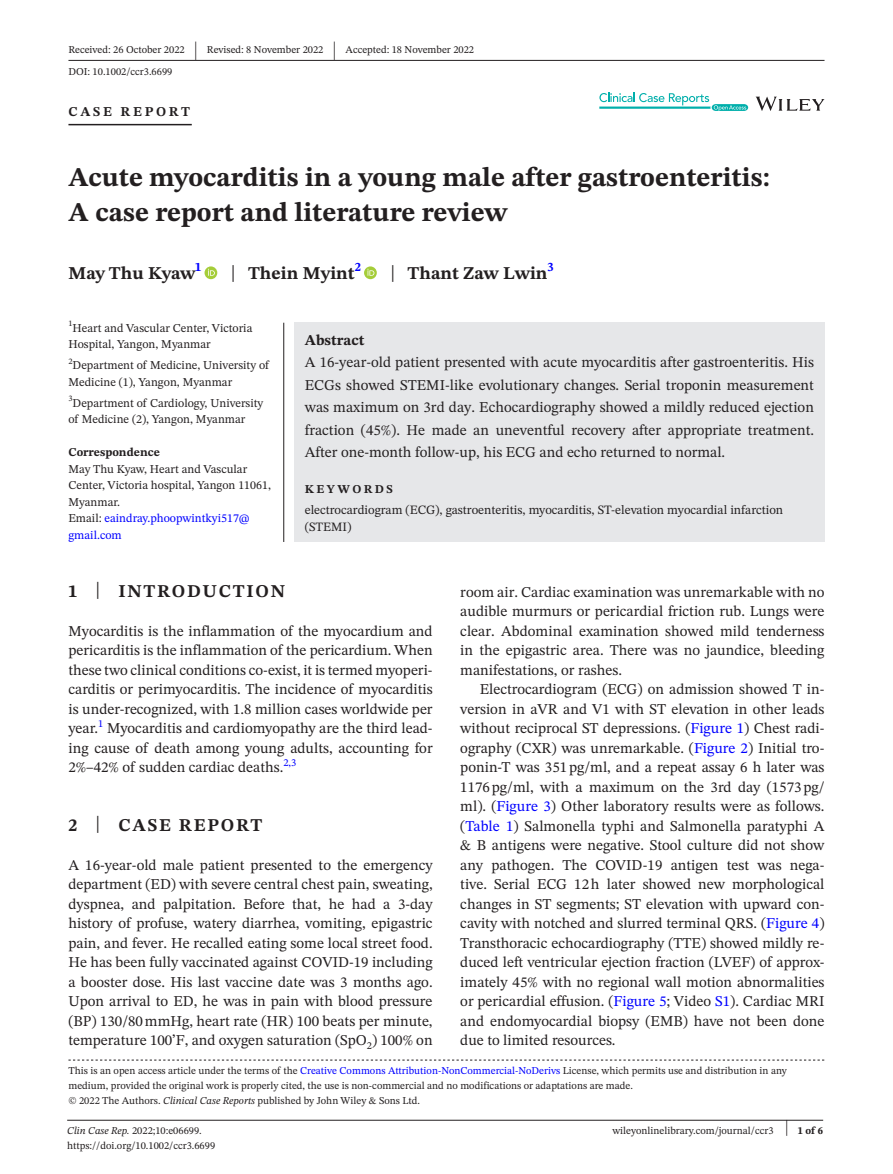
<style>
.page{position:relative;width:893px;height:1174px;background:#fff}
.page>*{position:absolute;margin:0;border:0;box-sizing:border-box;transform-origin:0 0}
.t1{font:700 27px/34.5px "STIX Two Text";color:#231f20}
.t2{font:25.65px "STIX Two Text";color:#231f20;scale:.49 1}
.t3{font:700 18px "STIX Two Text";color:#231f20}
.t4{font:700 18px "STIX Two Text";letter-spacing:.1em;color:#231f20}
.t5{font:15px/19.5px "STIX Two Text";color:#231f20;text-align:justify}
.t6{font:700 15px "STIX Two Text";color:#231f20}
.t7{font:700 13.5px "STIX Two Text";letter-spacing:.2em;color:#231f20}
.t8{font:12.75px/17.2px "STIX Two Text";color:#231f20}
.t9{font:12px/16.5px "STIX Two Text";color:#231f20}
.t10{font:700 12px "STIX Two Text";color:#231f20}
.t11{font:700 12px "STIX Two Text";letter-spacing:.2em;color:#231f20}
.t12{font:10.5px/15px "STIX Two Text";color:#231f20}
.t13{font:700 10.5px "STIX Two Text";color:#231f20}
.t14{font:10.5px "STIX Two Text";color:#00f}
.s1{font-weight:400;font-size:23.4px}
.s2{color:#00f}
.s3{font-weight:400;font-size:23.7px}
.s4{font-style:italic}
.s5{font-weight:400;font-size:22.2px}
</style>
<div class="page">
<hr style="left:67px;top:1119px;width:756px;height:1px;background:#231f20">
<svg style="left:756px;top:97px;width:68px;height:14px"></svg>
<svg style="left:599px;top:93px;width:149px;height:18px"></svg>
<hr style="left:68px;top:60px;width:756px;height:1px;background:#231f20">
<hr style="left:68px;top:124px;width:124px;height:1px;background:#231f20">
<div style="left:205px;top:266px;width:12px;height:13px;background:#a5cd39;border-radius:50%"></div>
<svg style="left:208px;top:269px;width:7px;height:7px"></svg>
<svg style="left:364px;top:266px;width:13px;height:13px"></svg>
<svg style="left:367px;top:269px;width:7px;height:7px"></svg>
<svg style="left:68px;top:1059px;width:756px;height:1px"></svg>
<div style="left:294px;top:323px;width:530px;height:219px;background:#e6e7e9"></div>
<hr style="left:283px;top:323px;width:1px;height:219px;background:#231f20">
<p class="t12" style="left:68px;top:42px;width:118px">Received: 26 October 2022</p>
<h2 class="t2" style="left:194px;top:32px;width:8px">|</h2>
<p class="t12" style="left:207px;top:42px;width:118px">Revised: 8 November 2022</p>
<h2 class="t2" style="left:333px;top:32px;width:8px">|</h2>
<p class="t12" style="left:346px;top:42px;width:130px">Accepted: 18 November 2022</p>
<p class="t12" style="left:68px;top:64px;width:105px">DOI: 10.1002/ccr3.6699</p>
<p class="t7" style="left:68px;top:101px;width:123px">CASE REPORT</p>
<h1 class="t1" style="left:68px;top:161px;width:703px">Acute myocarditis in a young male after gastroenteritis:<br>A case report and literature review</h1>
<p class="t3" style="left:68px;top:260px;width:135px">May Thu Kyaw<sup>1</sup></p>
<p class="t3" style="left:231px;top:260px;width:132px"><span class="s1">|</span> Thein Myint<sup>2</sup></p>
<p class="t3" style="left:390px;top:260px;width:165px"><span class="s1">|</span> Thant Zaw Lwin<sup>3</sup></p>
<p class="t9" style="left:68px;top:319px;width:186px"><sup>1</sup>Heart and Vascular Center, Victoria<br>Hospital, Yangon, Myanmar</p>
<p class="t9" style="left:68px;top:357px;width:202px"><sup>2</sup>Department of Medicine, University of<br>Medicine (1), Yangon, Myanmar</p>
<p class="t9" style="left:68px;top:394px;width:196px"><sup>3</sup>Department of Cardiology, University of Medicine (2), Yangon, Myanmar</p>
<p class="t10" style="left:68px;top:444px;width:93px">Correspondence</p>
<p class="t9" style="left:68px;top:460px;width:204px">May Thu Kyaw, Heart and Vascular<br>Center, Victoria hospital, Yangon 11061,<br>Myanmar.<br>Email: <span class="s2">eaindray.phoopwintkyi517@ gmail.com</span></p>
<p class="t6" style="left:305px;top:329px;width:61px">Abstract</p>
<p class="t5" style="left:305px;top:351px;width:511px;line-height:22.5px">A 16-year-old patient presented with acute myocarditis after gastroenteritis. His ECGs showed STEMI-like evolutionary changes. Serial troponin measurement was maximum on 3rd day. Echocardiography showed a mildly reduced ejection fraction (45%). He made an uneventful recovery after appropriate treatment.<br>After one-month follow-up, his ECG and echo returned to normal.</p>
<p class="t11" style="left:305px;top:480px;width:90px">KEYWORDS</p>
<p class="t8" style="left:305px;top:501px;width:480px">electrocardiogram (ECG), gastroenteritis, myocarditis, ST-elevation myocardial infarction (STEMI)</p>
<p class="t4" style="left:68px;top:578px;width:218px">1 <span class="s3">|</span> INTRODUCTION</p>
<p class="t5" style="left:68px;top:621px;width:366px">Myocarditis is the inflammation of the myocardium and pericarditis is the inflammation of the pericardium. When these two clinical conditions co-exist, it is termed myoperi&shy;carditis or perimyocarditis. The incidence of myocarditis is under-recognized, with 1.8 million cases worldwide per year.</p>
<p class="t14" style="left:98px;top:715px;width:7px">1</p>
<p class="t5" style="left:68px;top:718px;width:366px;text-indent:39px">Myocarditis and cardiomyopathy are the third lead&shy;ing cause of death among young adults, accounting for 2%–42% of sudden cardiac deaths.</p>
<p class="t14" style="left:283px;top:754px;width:14px">2,3</p>
<p class="t4" style="left:68px;top:812px;width:195px">2 <span class="s3">|</span> CASE REPORT</p>
<p class="t5" style="left:68px;top:855px;width:366px">A 16-year-old male patient presented to the emergency department (ED) with severe central chest pain, sweating, dyspnea, and palpitation. Before that, he had a 3-day history of profuse, watery diarrhea, vomiting, epigastric pain, and fever. He recalled eating some local street food.<br>He has been fully vaccinated against COVID-19 including a booster dose. His last vaccine date was 3 months ago.<br>Upon arrival to ED, he was in pain with blood pressure (BP) 130/80mmHg, heart rate (HR) 100 beats per minute, temperature 100’F, and oxygen saturation (SpO<sub>2</sub>) 100% on</p>
<p class="t5" style="left:460px;top:582px;width:366px">room air. Cardiac examination was unremarkable with no audible murmurs or pericardial friction rub. Lungs were clear. Abdominal examination showed mild tenderness in the epigastric area. There was no jaundice, bleeding manifestations, or rashes.</p>
<p class="t5" style="left:460px;top:679px;width:366px;text-indent:20px">Electrocardiogram (ECG) on admission showed T in&shy;version in aVR and V1 with ST elevation in other leads without reciprocal ST depressions. (<span class="s2">Figure 1</span>) Chest radi&shy;ography (CXR) was unremarkable. (<span class="s2">Figure 2</span>) Initial tro&shy;ponin-T was 351pg/ml, and a repeat assay 6 h later was 1176pg/ml, with a maximum on the 3rd day (1573pg/ ml). (<span class="s2">Figure 3</span>) Other laboratory results were as follows. (<span class="s2">Table 1</span>) Salmonella typhi and Salmonella paratyphi A &amp; B antigens were negative. Stool culture did not show any pathogen. The COVID-19 antigen test was nega&shy;tive. Serial ECG 12h later showed new morphological changes in ST segments; ST elevation with upward con&shy;cavity with notched and slurred terminal QRS. (<span class="s2">Figure 4</span>)<br>Transthoracic echocardiography (TTE) showed mildly re&shy;duced left ventricular ejection fraction (LVEF) of approx&shy;imately 45% with no regional wall motion abnormalities or pericardial effusion. (<span class="s2">Figure 5</span>; Video <span class="s2">S1</span>). Cardiac MRI and endomyocardial biopsy (EMB) have not been done due to limited resources.</p>
<p class="t12" style="left:68px;top:1063px;width:720px">This is an open access article under the terms of the <span class="s2">Creative Commons Attribution-NonCommercial-NoDerivs</span> License, which permits use and distribution in any medium, provided the original work is properly cited, the use is non-commercial and no modifications or adaptations are made.<br>© 2022 The Authors. <span class="s4">Clinical Case Reports</span> published by John Wiley &amp; Sons Ltd.</p>
<p class="t12" style="left:67px;top:1123px;width:136px"><span class="s4">Clin Case Rep.</span> 2022;10:e06699.</p>
<p class="t13" style="left:785px;top:1123px;width:39px"><span class="s5">|</span> 1 of 6</p>
<p class="t12" style="left:67px;top:1138px;width:150px">https://doi.org/10.1002/ccr3.6699</p>
<p class="t12" style="left:612px;top:1123px;width:163px">wileyonlinelibrary.com/journal/ccr3</p>
</div>
